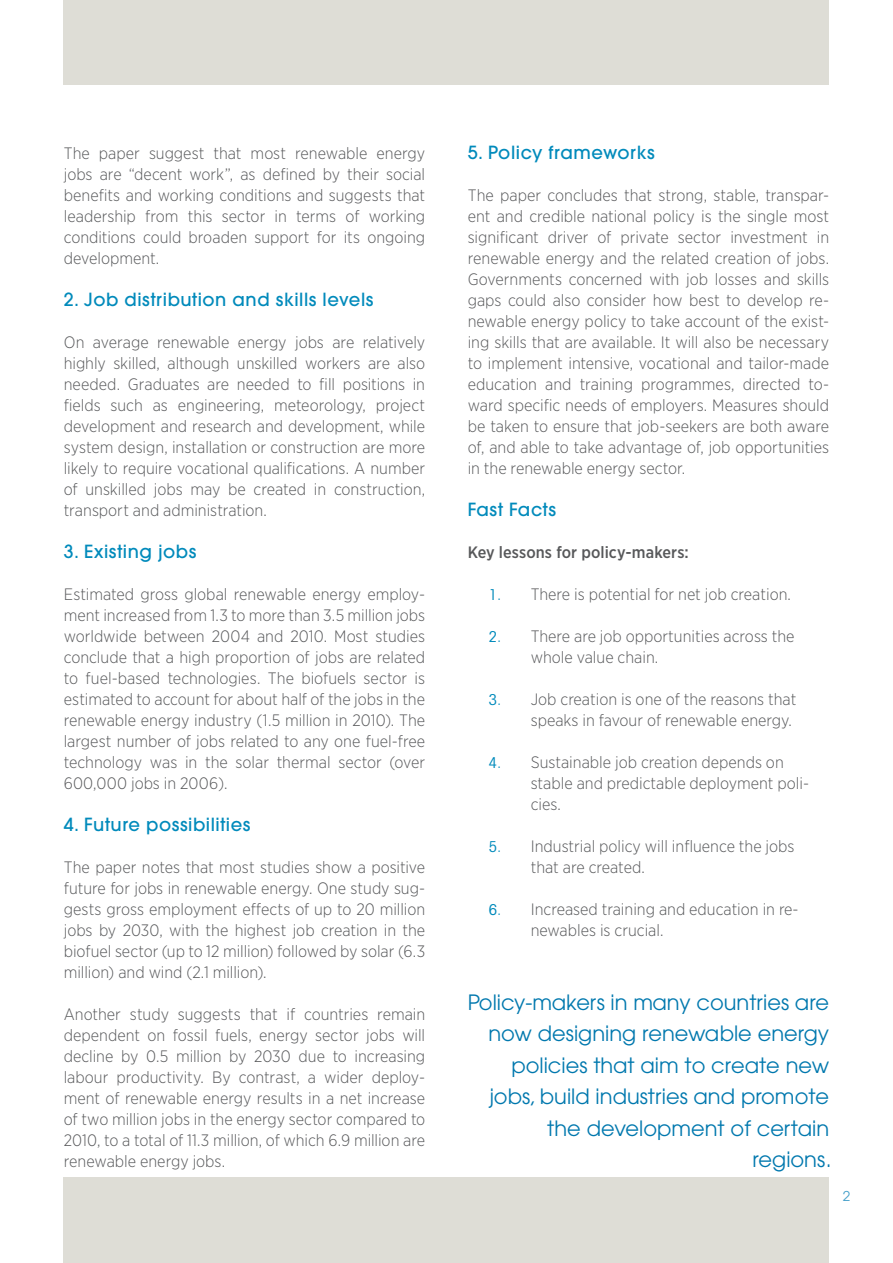
<style>
.page{position:relative;width:893px;height:1263px;background:#fff}
.page>*{position:absolute;margin:0;border:0;box-sizing:border-box;transform-origin:0 0}
._3a_Side_Quote{font:21px/31.5px "Avant Garde";color:#0078ae;text-align:right}
._1c_SubSubHeadline{font:500 18px "Avant Garde";letter-spacing:.03em;color:#018abb}
._2a_Body{font:300 16.5px/21px "Gotham Narrow";color:#57585a;text-align:justify}
._2b_Body_numbers_2{font:300 16.5px/21px "Gotham Narrow";color:#57585a}
._2a_Body_-_bold{font:500 16.5px "Gotham Narrow";letter-spacing:.005em;color:#57585a}
.master_page{font:13.5px "ITC Avant Garde Pro";color:#45a0ca}
.s1{font-family:"Avant Garde";font-weight:400;font-stretch:condensed;font-size:15px;color:#018abb}
</style>
<div class="page">
<div style="left:64px;top:0;width:765px;height:85px;background:#deddd6"></div>
<div style="left:64px;top:1178px;width:765px;height:85px;background:#deddd6"></div>
<p class="_2a_Body" style="left:64px;top:142px;width:363px">The paper suggest that most renewable energy jobs are “decent work”, as defined by their social benefits and working conditions and suggests that leadership from this sector in terms of working conditions could broaden support for its ongoing development.</p>
<p class="_1c_SubSubHeadline" style="left:64px;top:288px;width:311px">2. Job distribution and skills levels</p>
<p class="_2a_Body" style="left:64px;top:331px;width:363px">On average renewable energy jobs are relatively highly skilled, although unskilled workers are also needed. Graduates are needed to fill positions in fields such as engineering, meteorology, project development and research and development, while system design, installation or construction are more likely to require vocational qualifications. A number of unskilled jobs may be created in construction, transport and administration.</p>
<p class="_1c_SubSubHeadline" style="left:64px;top:540px;width:134px">3. Existing jobs</p>
<p class="_2a_Body" style="left:64px;top:583px;width:363px">Estimated gross global renewable energy employ&shy;ment increased from 1.3 to more than 3.5 million jobs worldwide between 2004 and 2010. Most studies conclude that a high proportion of jobs are related to fuel-based technologies. The biofuels sector is estimated to account for about half of the jobs in the renewable energy industry (1.5 million in 2010). The largest number of jobs related to any one fuel-free technology was in the solar thermal sector (over 600,000 jobs in 2006).</p>
<p class="_1c_SubSubHeadline" style="left:64px;top:813px;width:188px">4. Future possibilities</p>
<p class="_2a_Body" style="left:64px;top:856px;width:363px">The paper notes that most studies show a positive future for jobs in renewable energy. One study sug&shy;gests gross employment effects of up to 20 million jobs by 2030, with the highest job creation in the biofuel sector (up to 12 million) followed by solar (6.3 million) and wind (2.1 million).</p>
<p class="_2a_Body" style="left:64px;top:1003px;width:363px">Another study suggests that if countries remain dependent on fossil fuels, energy sector jobs will decline by 0.5 million by 2030 due to increasing labour productivity. By contrast, a wider deploy&shy;ment of renewable energy results in a net increase of two million jobs in the energy sector compared to 2010, to a total of 11.3 million, of which 6.9 million are renewable energy jobs.</p>
<p class="_1c_SubSubHeadline" style="left:468px;top:141px;width:189px">5. Policy frameworks</p>
<p class="_2a_Body" style="left:468px;top:184px;width:363px">The paper concludes that strong, stable, transpar&shy;ent and credible national policy is the single most significant driver of private sector investment in renewable energy and the related creation of jobs.<br>Governments concerned with job losses and skills gaps could also consider how best to develop re&shy;newable energy policy to take account of the exist&shy;ing skills that are available. It will also be necessary to implement intensive, vocational and tailor-made education and training programmes, directed to&shy;ward specific needs of employers. Measures should be taken to ensure that job-seekers are both aware of, and able to take advantage of, job opportunities in the renewable energy sector.</p>
<p class="_1c_SubSubHeadline" style="left:468px;top:498px;width:90px">Fast Facts</p>
<p class="_2a_Body_-_bold" style="left:468px;top:542px;width:223px">Key lessons for policy-makers:</p>
<p class="_2b_Body_numbers_2" style="left:489px;top:583px;width:304px"><span class="s1">1.</span> There is potential for net job creation.</p>
<p class="_2b_Body_numbers_2" style="left:531px;top:625px;width:265px;text-indent:-42px"><span class="s1">2.</span> There are job opportunities across the whole value chain.</p>
<p class="_2b_Body_numbers_2" style="left:489px;top:688px;width:309px;text-align:right"><span class="s1">3.</span> Job creation is one of the reasons that speaks in favour of renewable energy.</p>
<p class="_2b_Body_numbers_2" style="left:531px;top:751px;width:280px;text-indent:-42px"><span class="s1">4.</span> Sustainable job creation depends on stable and predictable deployment poli&shy;cies.</p>
<p class="_2b_Body_numbers_2" style="left:531px;top:835px;width:265px;text-indent:-42px"><span class="s1">5.</span> Industrial policy will influence the jobs that are created.</p>
<p class="_2b_Body_numbers_2" style="left:531px;top:898px;width:269px;text-indent:-42px"><span class="s1">6.</span> Increased training and education in re&shy;newables is crucial.</p>
<p class="_3a_Side_Quote" style="left:468px;top:986px;width:365px">Policy-makers in many countries are now designing renewable energy policies that aim to create new jobs, build industries and promote the development of certain regions.</p>
<p class="master_page" style="left:843px;top:1187px;width:9px">2</p>
</div>
